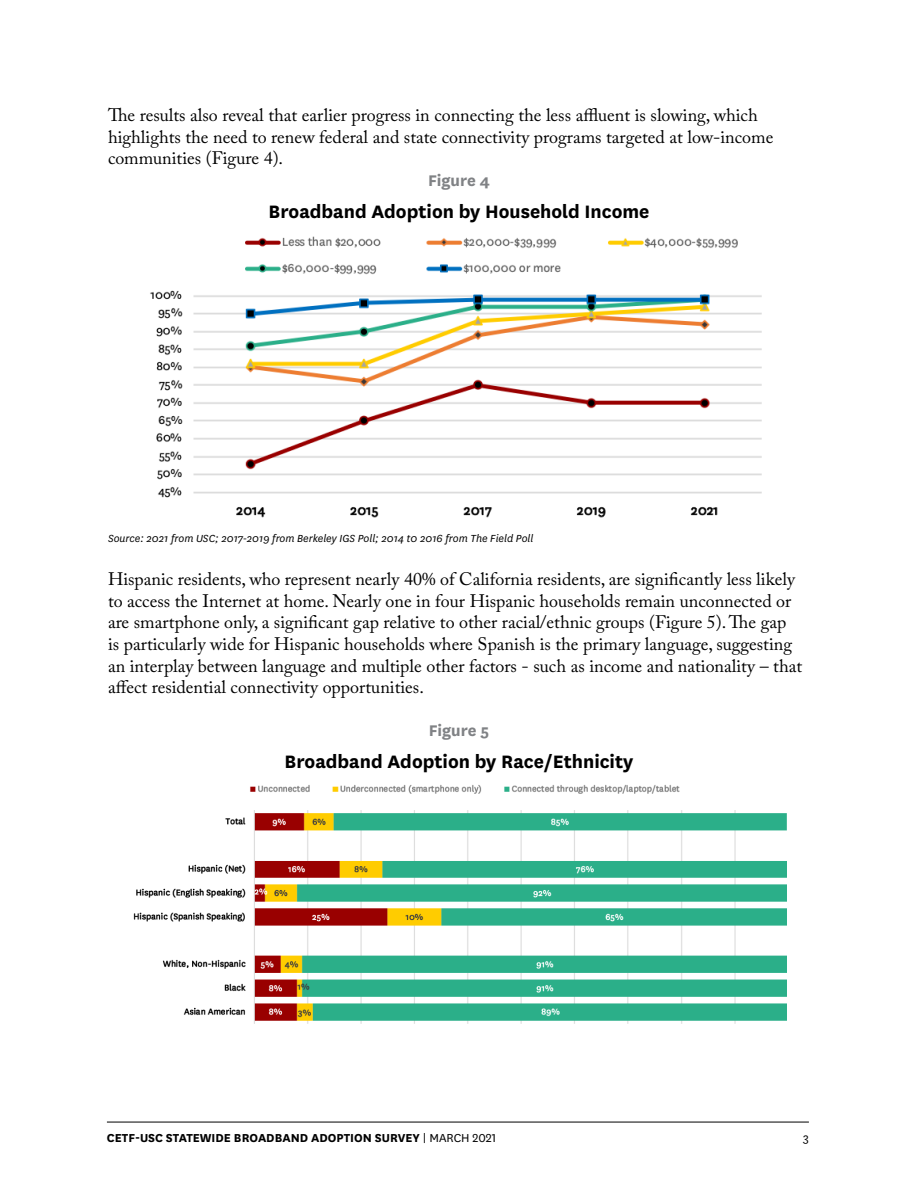
<style>
.page{position:relative;width:918px;height:1188px;background:#fff}
.page>*{position:absolute;margin:0;border:0;box-sizing:border-box;transform-origin:0 0}
.t1{font:700 21px "National";color:#000}
.t2{font:18px/21.6px "Adobe Caslon Pro";color:#000}
.t3{font:700 18px "National";color:#808285}
.t4{font:700 13.5px "National";color:#000}
.t5{font:13.5px "National";color:#000}
.t6{font:italic 12px "National";color:#000}
.s1{font-weight:400}
</style>
<div class="page">
<hr style="left:107px;top:1122px;width:702px;height:1px;background:#000">
<img style="left:150px;top:236px;width:612px;height:282px">
<img style="left:133px;top:784px;width:653px;height:240px">
<p class="t2" style="left:108px;top:104px;width:667px">The results also reveal that earlier progress in connecting the less affluent is slowing, which highlights the need to renew federal and state connectivity programs targeted at low-income communities (Figure 4).</p>
<p class="t3" style="left:428px;top:168px;width:63px">Figure 4</p>
<p class="t1" style="left:269px;top:197px;width:382px">Broadband Adoption by Household Income</p>
<p class="t6" style="left:108px;top:531px;width:427px">Source: 2021 from USC; 2017-2019 from Berkeley IGS Poll; 2014 t0 2016 from The Field Poll</p>
<p class="t2" style="left:108px;top:568px;width:696px">Hispanic residents, who represent nearly 40% of California residents, are significantly less likely to access the Internet at home. Nearly one in four Hispanic households remain unconnected or are smartphone only, a significant gap relative to other racial/ethnic groups (Figure 5). The gap<br>is particularly wide for Hispanic households where Spanish is the primary language, suggesting an interplay between language and multiple other factors - such as income and nationality – that affect residential connectivity opportunities.</p>
<p class="t3" style="left:429px;top:718px;width:62px">Figure 5</p>
<p class="t1" style="left:285px;top:747px;width:350px">Broadband Adoption by Race/Ethnicity</p>
<p class="t4" style="left:107px;top:1128px;width:391px">CETF-USC STATEWIDE BROADBAND ADOPTION SURVEY <span class="s1">| MARCH 2021</span></p>
<p class="t5" style="left:803px;top:1129px;width:7px">3</p>
</div>
